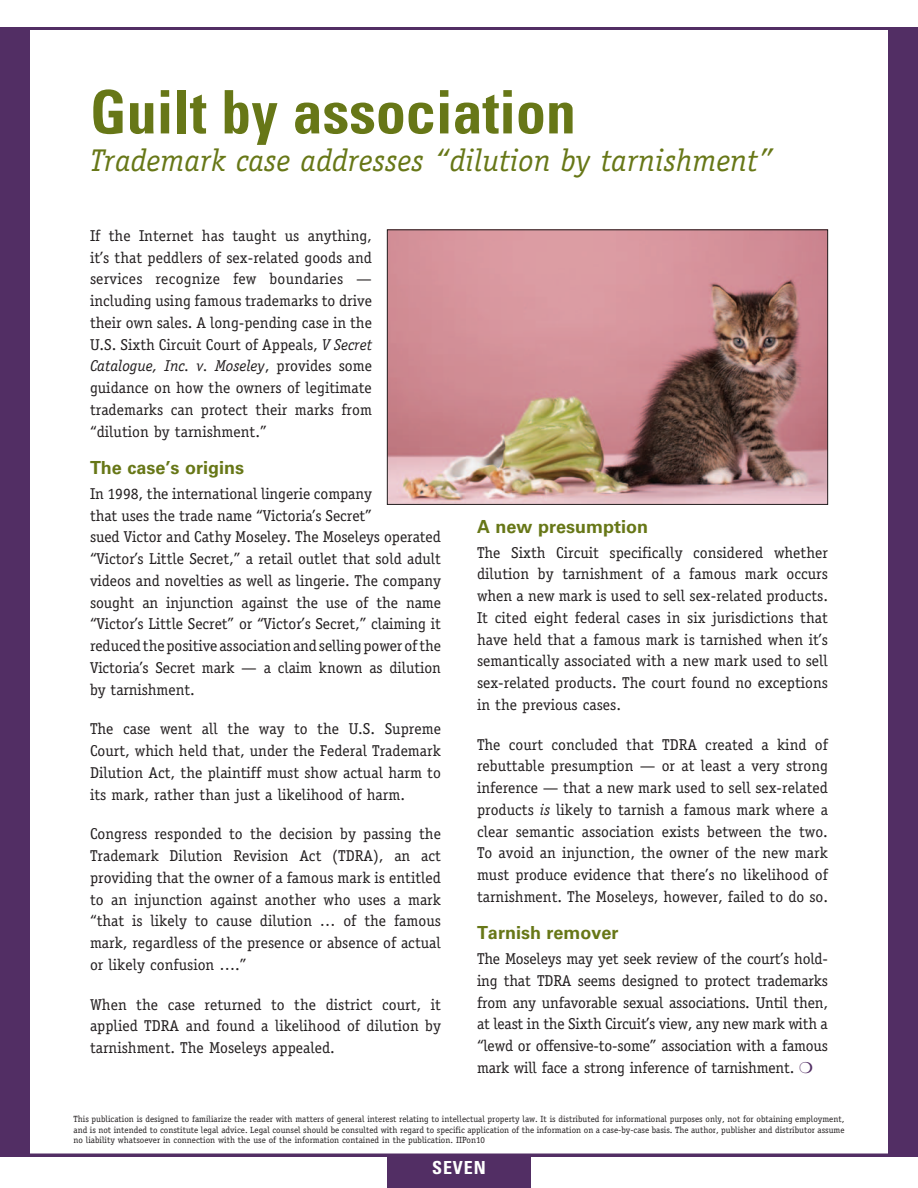
<style>
.page{position:relative;width:918px;height:1188px;background:#fff}
.page>*{position:absolute;margin:0;border:0;box-sizing:border-box;transform-origin:0 0}
.Headline{font:700 condensed 60px "Univers LT Std";color:#677717}
.Deck{font:italic 31.5px "Officina Serif Std";color:#677717}
.Subhead{font:700 18px "Univers LT Std";color:#677717}
.t1{font:700 condensed 18px "Univers LT Std";letter-spacing:.05em;color:#fff}
.Body{font:15.75px/21.8px "Officina Serif Std";letter-spacing:-.005em;color:#231f20;text-align:justify}
.Body-2{font:9px/10.5px "Officina Serif Std";color:#231f20;text-align:justify}
.s1{font-style:italic}
</style>
<div class="page">
<div style="left:0;top:27px;width:918px;height:1129px;background:#522e64"></div>
<div style="left:27px;top:27px;width:864px;height:1129px;background:#fff;border:3px solid #522e64"></div>
<div style="left:387px;top:1156px;width:144px;height:32px;background:#522e64"></div>
<img style="left:389px;top:231px;width:437px;height:272px">
<div style="left:387px;top:229px;width:441px;height:276px;border:1px solid #231f20"></div>
<p class="Headline" style="left:90px;top:75px;width:487px">Guilt by association</p>
<p class="Deck" style="left:90px;top:143px;width:685px">Trademark case addresses “dilution by tarnishment”</p>
<p class="Body" style="left:90px;top:225px;width:284px">If the Internet has taught us anything, it’s that peddlers of sex-related goods and services recognize few boundaries — including using famous trademarks to drive their own sales. A long-pending case in the U.S. Sixth Circuit Court of Appeals, <span class="s1">V Secret Catalogue, Inc. v. Moseley</span>, provides some guidance on how the owners of legitimate trademarks can protect their marks from “dilution by tarnishment.”</p>
<p class="Subhead" style="left:90px;top:457px;width:156px">The case’s origins</p>
<p class="Body" style="left:90px;top:483px;width:353px;text-align:left">In 1998, the international lingerie company<br>that uses the trade name “Victoria’s Secret”<br>sued Victor and Cathy Moseley. The Moseleys operated “Victor’s Little Secret,” a retail outlet that sold adult videos and novelties as well as lingerie. The company sought an injunction against the use of the name “Victor’s Little Secret” or “Victor’s Secret,” claiming it reduced the positive association and selling power of the Victoria’s Secret mark — a claim known as dilution by tarnishment.</p>
<p class="Body" style="left:90px;top:718px;width:353px">The case went all the way to the U.S. Supreme Court, which held that, under the Federal Trademark Dilution Act, the plaintiff must show actual harm to its mark, rather than just a likelihood of harm.</p>
<p class="Body" style="left:90px;top:823px;width:353px">Congress responded to the decision by passing the Trademark Dilution Revision Act (TDRA), an act providing that the owner of a famous mark is entitled to an injunction against another who uses a mark “that is likely to cause dilution … of the famous mark, regardless of the presence or absence of actual or likely confusion ….”</p>
<p class="Body" style="left:90px;top:993px;width:353px">When the case returned to the district court, it applied TDRA and found a likelihood of dilution by tarnishment. The Moseleys appealed.</p>
<p class="Subhead" style="left:477px;top:516px;width:173px">A new presumption</p>
<p class="Body" style="left:477px;top:541px;width:353px">The Sixth Circuit specifically considered whether dilution by tarnishment of a famous mark occurs when a new mark is used to sell sex-related products.<br>It cited eight federal cases in six jurisdictions that have held that a famous mark is tarnished when it’s semantically associated with a new mark used to sell sex-related products. The court found no exceptions in the previous cases.</p>
<p class="Body" style="left:477px;top:733px;width:353px">The court concluded that TDRA created a kind of rebuttable presumption — or at least a very strong inference — that a new mark used to sell sex-related products <span class="s1">is</span> likely to tarnish a famous mark where a clear semantic association exists between the two.<br>To avoid an injunction, the owner of the new mark must produce evidence that there’s no likelihood of tarnishment. The Moseleys, however, failed to do so.</p>
<p class="Subhead" style="left:477px;top:922px;width:143px">Tarnish remover</p>
<p class="Body" style="left:477px;top:948px;width:353px">The Moseleys may yet seek review of the court’s hold&shy;ing that TDRA seems designed to protect trademarks from any unfavorable sexual associations. Until then, at least in the Sixth Circuit’s view, any new mark with a “lewd or offensive-to-some” association with a famous mark will face a strong inference of tarnishment.</p>
<p class="Body-2" style="left:74px;top:1114px;width:773px">This publication is designed to familiarize the reader with matters of general interest relating to intellectual property law. It is distributed for informational purposes only, not for obtaining employment, and is not intended to constitute legal advice. Legal counsel should be consulted with regard to specific application of the information on a case-by-case basis. The author, publisher and distributor assume no liability whatsoever in connection with the use of the information contained in the publication. IIPon10</p>
<p class="t1" style="left:432px;top:1157px;width:55px">SEVEN</p>
</div>
